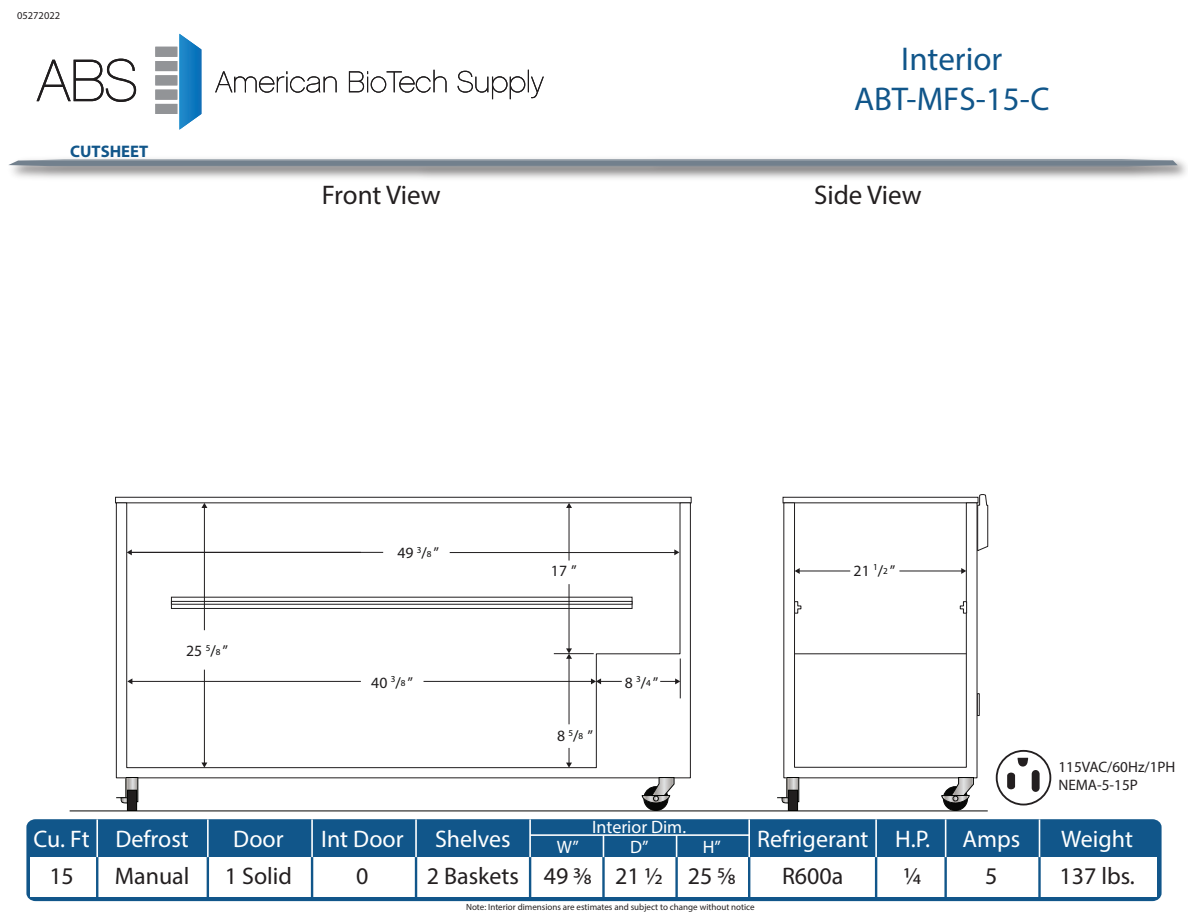
<style>
.page{position:relative;width:1188px;height:918px;background:#fff}
.page>*{position:absolute;margin:0;border:0;box-sizing:border-box;transform-origin:0 0}
.t1{font:33px/39.6px "Myriad Pro";color:#11568a;text-align:center}
.t2{font:27px "Myriad Pro";color:#231f20}
.t3{font:24px "Myriad Pro";color:#fff}
.t4{font:24px "Myriad Pro";color:#231f20}
.t5{font:18px/19.5px "Myriad Pro";color:#fff;text-align:center}
.t6{font:700 16.8px "Myriad Pro";color:#11568a}
.t7{font:15.75px "Myriad Pro";color:#201d1e}
.t8{font:15.15px/18.1px "Myriad Pro";color:#231f20}
.t9{font:10.5px "Myriad Pro";color:#231f20}
.t10{font:9px "Myriad Pro";color:#211e1e}
.s1{color:#050605}
.s2{font-size:9.15px;color:#050605}
</style>
<div class="page">
<div style="left:26px;top:819px;width:1136px;height:82px;background:#11568a"></div>
<div style="left:30px;top:857px;width:1127px;height:40px;background:#fff"></div>
<hr style="left:96px;top:857px;width:2px;height:41px;background:#11568a">
<hr style="left:207px;top:857px;width:2px;height:41px;background:#11568a">
<hr style="left:311px;top:857px;width:2px;height:41px;background:#11568a">
<hr style="left:415px;top:857px;width:2px;height:41px;background:#11568a">
<hr style="left:529px;top:857px;width:2px;height:41px;background:#11568a">
<hr style="left:602px;top:857px;width:3px;height:41px;background:#11568a">
<hr style="left:675px;top:857px;width:3px;height:41px;background:#11568a">
<hr style="left:748px;top:857px;width:2px;height:41px;background:#11568a">
<hr style="left:944px;top:857px;width:3px;height:41px;background:#11568a">
<hr style="left:1038px;top:857px;width:3px;height:41px;background:#11568a">
<hr style="left:875px;top:857px;width:2px;height:41px;background:#11568a">
<hr style="left:748px;top:819px;width:2px;height:38px;background:#fff">
<svg style="left:603px;top:836px;width:1px;height:21px"></svg>
<hr style="left:530px;top:834px;width:219px;height:2px;background:#fff">
<svg style="left:676px;top:836px;width:1px;height:21px"></svg>
<hr style="left:96px;top:819px;width:2px;height:38px;background:#fff">
<hr style="left:207px;top:819px;width:2px;height:38px;background:#fff">
<hr style="left:311px;top:819px;width:2px;height:38px;background:#fff">
<hr style="left:415px;top:819px;width:2px;height:38px;background:#fff">
<hr style="left:529px;top:819px;width:2px;height:38px;background:#fff">
<hr style="left:945px;top:819px;width:1px;height:38px;background:#fff">
<hr style="left:875px;top:819px;width:2px;height:38px;background:#fff">
<hr style="left:1039px;top:819px;width:1px;height:38px;background:#fff">
<svg style="left:37px;top:59px;width:99px;height:43px"></svg>
<svg style="left:215px;top:71px;width:122px;height:22px"></svg>
<svg style="left:349px;top:70px;width:98px;height:23px"></svg>
<svg style="left:458px;top:70px;width:86px;height:29px"></svg>
<div style="left:155px;top:104px;width:22px;height:10px;background:#929497"></div>
<div style="left:155px;top:90px;width:22px;height:10px;background:#929497"></div>
<div style="left:155px;top:75px;width:22px;height:10px;background:#929497"></div>
<div style="left:155px;top:61px;width:22px;height:10px;background:#929497"></div>
<div style="left:155px;top:47px;width:22px;height:10px;background:#929497"></div>
<svg style="left:179px;top:34px;width:22px;height:96px;background:#3a92cb"></svg>
<svg style="left:8px;top:159px;width:1170px;height:7px;background:#7f8b97"></svg>
<div style="left:996px;top:750px;width:55px;height:55px;border:2px solid #231f20;border-radius:50%"></div>
<svg style="left:1017px;top:758px;width:12px;height:9px"></svg>
<svg style="left:1007px;top:773px;width:8px;height:16px"></svg>
<div style="left:1032px;top:770px;width:8px;height:22px;background:#231f20;border-radius:4px"></div>
<svg style="left:115px;top:497px;width:577px;height:6px"></svg>
<svg style="left:783px;top:497px;width:194px;height:5px"></svg>
<svg style="left:977px;top:494px;width:11px;height:57px"></svg>
<div style="left:977px;top:693px;width:3px;height:23px;border:1px solid #201d1e"></div>
<svg style="left:116px;top:502px;width:575px;height:277px"></svg>
<svg style="left:783px;top:502px;width:195px;height:277px"></svg>
<hr style="left:795px;top:653px;width:171px;height:1px;background:#201d1e">
<svg style="left:171px;top:597px;width:461px;height:12px"></svg>
<svg style="left:171px;top:601px;width:461px;height:4px"></svg>
<svg style="left:794px;top:601px;width:8px;height:13px"></svg>
<svg style="left:960px;top:601px;width:7px;height:13px"></svg>
<hr style="left:680px;top:659px;width:1px;height:39px;background:#201d1e">
<hr style="left:554px;top:653px;width:40px;height:1px;background:#201d1e">
<hr style="left:899px;top:571px;width:63px;height:1px;background:#201d1e">
<svg style="left:961px;top:568px;width:5px;height:6px"></svg>
<hr style="left:799px;top:571px;width:51px;height:1px;background:#201d1e">
<svg style="left:795px;top:568px;width:5px;height:6px"></svg>
<hr style="left:132px;top:681px;width:229px;height:1px;background:#201d1e">
<svg style="left:127px;top:678px;width:5px;height:6px"></svg>
<hr style="left:424px;top:681px;width:168px;height:1px;background:#201d1e">
<svg style="left:674px;top:549px;width:5px;height:6px"></svg>
<hr style="left:131px;top:552px;width:252px;height:1px;background:#201d1e">
<svg style="left:127px;top:549px;width:5px;height:6px"></svg>
<svg style="left:591px;top:678px;width:31px;height:6px"></svg>
<svg style="left:660px;top:678px;width:20px;height:6px"></svg>
<hr style="left:569px;top:658px;width:1px;height:66px;background:#201d1e">
<svg style="left:566px;top:748px;width:6px;height:20px"></svg>
<hr style="left:569px;top:507px;width:1px;height:54px;background:#201d1e">
<svg style="left:566px;top:503px;width:6px;height:5px"></svg>
<hr style="left:569px;top:584px;width:1px;height:65px;background:#201d1e">
<svg style="left:566px;top:648px;width:6px;height:11px"></svg>
<hr style="left:204px;top:507px;width:1px;height:123px;background:#201d1e">
<svg style="left:201px;top:503px;width:6px;height:5px"></svg>
<hr style="left:204px;top:670px;width:1px;height:93px;background:#201d1e">
<svg style="left:201px;top:763px;width:6px;height:5px"></svg>
<hr style="left:70px;top:811px;width:918px;height:1px;background:#050504">
<svg style="left:128px;top:779px;width:8px;height:11px"></svg>
<div style="left:126px;top:777px;width:12px;height:25px;border:1px solid #050604"></div>
<div style="left:127px;top:790px;width:10px;height:21px;background:#211e1e"></div>
<div style="left:127px;top:790px;width:10px;height:21px;border:1px solid #050604"></div>
<svg style="left:116px;top:797px;width:12px;height:7px"></svg>
<svg style="left:642px;top:777px;width:32px;height:34px"></svg>
<svg style="left:788px;top:779px;width:9px;height:11px"></svg>
<div style="left:786px;top:777px;width:13px;height:25px;border:1px solid #050604"></div>
<div style="left:788px;top:790px;width:10px;height:21px;background:#211e1e"></div>
<div style="left:788px;top:790px;width:10px;height:21px;border:1px solid #050604"></div>
<svg style="left:777px;top:797px;width:12px;height:7px"></svg>
<svg style="left:941px;top:777px;width:33px;height:34px"></svg>
<hr style="left:450px;top:552px;width:225px;height:1px;background:#201d1e">
<p class="t9" style="left:17px;top:9px;width:45px">05272022</p>
<h3 class="t6" style="left:70px;top:141px;width:80px">CUTSHEET</h3>
<h1 class="t1" style="left:854px;top:39px;width:197px">Interior<br>ABT-MFS-15-C</h1>
<h2 class="t2" style="left:322px;top:178px;width:120px">Front View</h2>
<h2 class="t2" style="left:814px;top:178px;width:109px">Side View</h2>
<h3 class="t7" style="left:186px;top:641px;width:43px">25 <sup>5</sup><span class="s1">/</span><span class="s2">8</span> ”</h3>
<h3 class="t7" style="left:397px;top:543px;width:43px">49 <sup>3</sup><span class="s1">/</span><span class="s2">8</span> ”</h3>
<h3 class="t7" style="left:371px;top:673px;width:43px">40 <sup>3</sup><span class="s1">/</span><span class="s2">8</span> ”</h3>
<h3 class="t7" style="left:551px;top:561px;width:27px">17 ”</h3>
<h3 class="t7" style="left:557px;top:726px;width:37px">8 <sup>5</sup><span class="s1">/</span><span class="s2">8</span> ”</h3>
<h3 class="t7" style="left:625px;top:673px;width:35px">8 <sup>3</sup><span class="s1">/</span><span class="s2">4</span> ”</h3>
<h3 class="t7" style="left:854px;top:561px;width:43px">21 <sup>1</sup><span class="s1">/</span><span class="s2">2</span> ”</h3>
<h3 class="t8" style="left:1058px;top:757px;width:119px">115VAC/60Hz/1PH<br>NEMA-5-15P</h3>
<h3 class="t5" style="left:592px;top:817px;width:95px">Interior Dim.<br>D”</h3>
<h3 class="t5" style="left:703px;top:837px;width:20px">H”</h3>
<h3 class="t3" style="left:757px;top:824px;width:113px">Refrigerant</h3>
<h3 class="t3" style="left:33px;top:824px;width:157px">Cu. Ft Defrost</h3>
<h3 class="t3" style="left:233px;top:824px;width:52px">Door</h3>
<h3 class="t3" style="left:321px;top:824px;width:84px">Int Door</h3>
<h3 class="t3" style="left:435px;top:824px;width:77px">Shelves</h3>
<h3 class="t5" style="left:557px;top:837px;width:24px">W”</h3>
<h3 class="t3" style="left:895px;top:824px;width:36px">H.P.</h3>
<h3 class="t3" style="left:963px;top:824px;width:59px">Amps</h3>
<h3 class="t3" style="left:1061px;top:824px;width:73px">Weight</h3>
<h3 class="t4" style="left:49px;top:861px;width:26px">15</h3>
<h3 class="t4" style="left:115px;top:861px;width:76px">Manual</h3>
<h3 class="t4" style="left:225px;top:861px;width:69px">1 Solid</h3>
<h3 class="t4" style="left:356px;top:861px;width:14px">0</h3>
<h3 class="t4" style="left:427px;top:861px;width:310px">2 Baskets 49 3⁄8 21 ½ 25 5⁄8</h3>
<h3 class="t4" style="left:782px;top:861px;width:63px">R600a</h3>
<h3 class="t4" style="left:903px;top:861px;width:20px">¼</h3>
<h3 class="t4" style="left:985px;top:861px;width:14px">5</h3>
<h3 class="t4" style="left:1059px;top:861px;width:77px">137 lbs.</h3>
<p class="t10" style="left:466px;top:901px;width:290px">Note: Interior dimensions are estimates and subject to change without notice</p>
</div>
